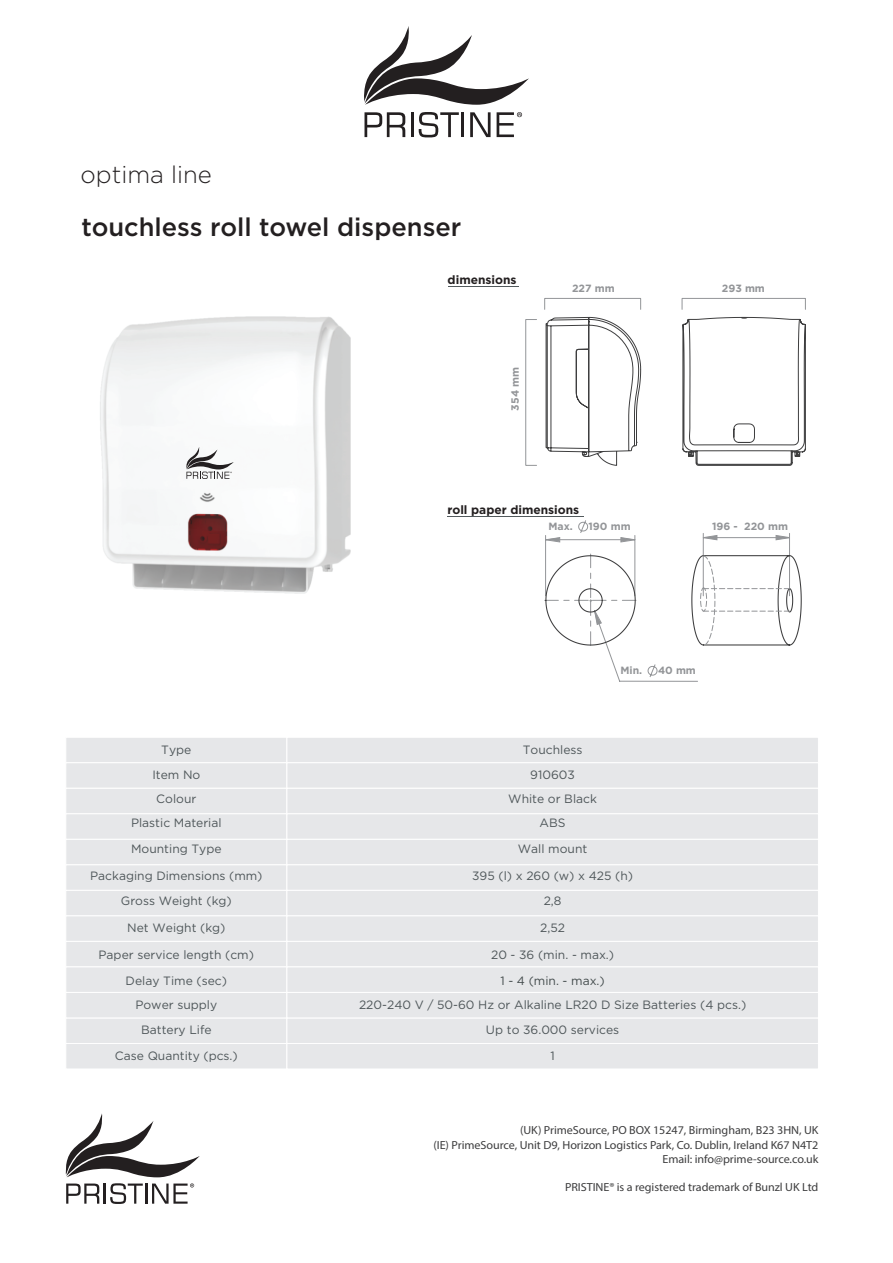
<style>
.page{position:relative;width:893px;height:1263px;background:#fff}
.page>*{position:absolute;margin:0;border:0;box-sizing:border-box;transform-origin:0 0}
.t1{font:500 25.5px "Gotham";color:#231f20}
.t2{font:300 24px "Gotham";color:#231f20}
.t3{font:12px/25.5px "Gotham";color:#4e5659;text-align:center}
.t4{font:700 12px "Gotham";color:#231f20}
.t5{font:12px "Gotham";color:#434b4c}
.t6{font:11.7px/14.2px "Myriad Pro";letter-spacing:-.005em;color:#3e3e3f;text-align:right}
.t7{font:700 10.5px "Gotham";color:#939598}
</style>
<div class="page">
<div style="left:65px;top:737px;width:222px;height:26px;background:#e6e7e9;border:1px solid #fff"></div>
<div style="left:287px;top:737px;width:532px;height:26px;background:#e6e7e9;border:1px solid #fff"></div>
<div style="left:65px;top:762px;width:222px;height:27px;background:#e6e7e9;border:1px solid #fff"></div>
<div style="left:287px;top:762px;width:532px;height:27px;background:#e6e7e9;border:1px solid #fff"></div>
<div style="left:65px;top:788px;width:222px;height:26px;background:#e6e7e9;border:1px solid #fff"></div>
<div style="left:287px;top:788px;width:532px;height:26px;background:#e6e7e9;border:1px solid #fff"></div>
<div style="left:65px;top:813px;width:222px;height:27px;background:#e6e7e9;border:1px solid #fff"></div>
<div style="left:287px;top:813px;width:532px;height:27px;background:#e6e7e9;border:1px solid #fff"></div>
<div style="left:65px;top:839px;width:222px;height:26px;background:#e6e7e9;border:1px solid #fff"></div>
<div style="left:287px;top:839px;width:532px;height:26px;background:#e6e7e9;border:1px solid #fff"></div>
<div style="left:65px;top:864px;width:222px;height:27px;background:#e6e7e9;border:1px solid #fff"></div>
<div style="left:287px;top:864px;width:532px;height:27px;background:#e6e7e9;border:1px solid #fff"></div>
<div style="left:65px;top:890px;width:222px;height:26px;background:#e6e7e9;border:1px solid #fff"></div>
<div style="left:287px;top:890px;width:532px;height:26px;background:#e6e7e9;border:1px solid #fff"></div>
<div style="left:65px;top:915px;width:222px;height:27px;background:#e6e7e9;border:1px solid #fff"></div>
<div style="left:287px;top:915px;width:532px;height:27px;background:#e6e7e9;border:1px solid #fff"></div>
<div style="left:65px;top:941px;width:222px;height:26px;background:#e6e7e9;border:1px solid #fff"></div>
<div style="left:287px;top:941px;width:532px;height:26px;background:#e6e7e9;border:1px solid #fff"></div>
<div style="left:65px;top:966px;width:222px;height:27px;background:#e6e7e9;border:1px solid #fff"></div>
<div style="left:287px;top:966px;width:532px;height:27px;background:#e6e7e9;border:1px solid #fff"></div>
<div style="left:65px;top:1017px;width:222px;height:27px;background:#e6e7e9;border:1px solid #fff"></div>
<div style="left:287px;top:1017px;width:532px;height:27px;background:#e6e7e9;border:1px solid #fff"></div>
<div style="left:65px;top:1043px;width:222px;height:26px;background:#e6e7e9;border:1px solid #fff"></div>
<div style="left:287px;top:1043px;width:532px;height:26px;background:#e6e7e9;border:1px solid #fff"></div>
<div style="left:65px;top:992px;width:222px;height:26px;background:#e6e7e9;border:1px solid #fff"></div>
<div style="left:287px;top:992px;width:532px;height:26px;background:#e6e7e9;border:1px solid #fff"></div>
<img style="left:100px;top:316px;width:251px;height:278px">
<div style="left:682px;top:298px;width:124px;height:12px;border:1px solid #939598"></div>
<div style="left:525px;top:319px;width:12px;height:147px;border:1px solid #939598"></div>
<div style="left:544px;top:298px;width:97px;height:12px;border:1px solid #939598"></div>
<hr style="left:545px;top:535px;width:1px;height:61px;background:#939598">
<hr style="left:634px;top:535px;width:1px;height:61px;background:#939598">
<hr style="left:789px;top:533px;width:1px;height:63px;background:#939598">
<hr style="left:703px;top:533px;width:1px;height:63px;background:#939598">
<svg style="left:545px;top:520px;width:91px;height:23px"></svg>
<svg style="left:545px;top:554px;width:257px;height:128px"></svg>
<hr style="left:447px;top:517px;width:137px;height:1px;background:#52595c">
<svg style="left:703px;top:535px;width:86px;height:6px"></svg>
<svg style="left:545px;top:317px;width:96px;height:149px"></svg>
<svg style="left:682px;top:308px;width:124px;height:158px"></svg>
<svg style="left:365px;top:112px;width:40px;height:25px"></svg>
<hr style="left:411px;top:112px;width:2px;height:25px;background:#231f20">
<svg style="left:419px;top:112px;width:40px;height:25px"></svg>
<hr style="left:461px;top:112px;width:3px;height:25px;background:#231f20">
<svg style="left:470px;top:112px;width:21px;height:25px"></svg>
<svg style="left:364px;top:26px;width:165px;height:79px"></svg>
<svg style="left:497px;top:112px;width:25px;height:25px"></svg>
<svg style="left:66px;top:1183px;width:33px;height:21px"></svg>
<hr style="left:104px;top:1183px;width:2px;height:21px;background:#231f20">
<svg style="left:110px;top:1183px;width:33px;height:21px"></svg>
<hr style="left:145px;top:1183px;width:2px;height:21px;background:#231f20">
<svg style="left:66px;top:1113px;width:134px;height:64px"></svg>
<svg style="left:152px;top:1183px;width:42px;height:21px"></svg>
<svg style="left:186px;top:447px;width:48px;height:32px"></svg>
<h2 class="t2" style="left:81px;top:162px;width:133px">optima line</h2>
<h1 class="t1" style="left:82px;top:210px;width:381px">touchless roll towel dispenser</h1>
<p class="t4" style="left:448px;top:272px;width:70px">dimensions</p>
<p class="t7" style="left:508px;top:411px;width:45px;rotate:-90deg">354 mm</p>
<p class="t7" style="left:572px;top:281px;width:44px">227 mm</p>
<p class="t4" style="left:447px;top:502px;width:133px">roll paper dimensions</p>
<p class="t7" style="left:722px;top:281px;width:45px">293 mm</p>
<p class="t7" style="left:548px;top:519px;width:26px">Max.</p>
<p class="t7" style="left:589px;top:519px;width:44px">190 mm</p>
<p class="t7" style="left:712px;top:519px;width:77px">196 - 220 mm</p>
<p class="t7" style="left:621px;top:663px;width:23px">Min.</p>
<p class="t7" style="left:658px;top:663px;width:39px">40 mm</p>
<p class="t3" style="left:161px;top:736px;width:32px">Type</p>
<p class="t3" style="left:523px;top:736px;width:61px">Touchless</p>
<p class="t3" style="left:152px;top:762px;width:50px">Item No</p>
<p class="t3" style="left:530px;top:762px;width:46px">910603</p>
<p class="t3" style="left:156px;top:785px;width:42px">Colour</p>
<p class="t3" style="left:508px;top:785px;width:90px">White or Black</p>
<p class="t3" style="left:131px;top:810px;width:92px">Plastic Material</p>
<p class="t3" style="left:540px;top:810px;width:28px">ABS</p>
<p class="t3" style="left:131px;top:836px;width:92px">Mounting Type</p>
<p class="t3" style="left:90px;top:863px;width:174px">Packaging Dimensions (mm)<br>Gross Weight (kg)</p>
<p class="t3" style="left:518px;top:836px;width:71px">Wall mount</p>
<p class="t3" style="left:472px;top:863px;width:162px">395 (l) x 260 (w) x 425 (h)<br>2,8</p>
<p class="t3" style="left:127px;top:915px;width:100px">Net Weight (kg)</p>
<p class="t3" style="left:540px;top:915px;width:26px">2,52</p>
<p class="t3" style="left:99px;top:941px;width:157px;line-height:26px">Paper service length (cm)<br>Delay Time (sec)</p>
<p class="t3" style="left:491px;top:942px;width:125px">20 - 36 (min. - max.)</p>
<p class="t5" style="left:500px;top:973px;width:106px">1 - 4 (min. - max.)</p>
<p class="t3" style="left:135px;top:991px;width:83px">Power supply</p>
<p class="t3" style="left:359px;top:991px;width:389px">220-240 V / 50-60 Hz or Alkaline LR20 D Size Batteries (4 pcs.)</p>
<p class="t3" style="left:141px;top:1017px;width:72px">Battery Life</p>
<p class="t3" style="left:486px;top:1017px;width:135px">Up to 36.000 services</p>
<p class="t3" style="left:115px;top:1043px;width:124px">Case Quantity (pcs.)</p>
<p class="t3" style="left:550px;top:1043px;width:6px">1</p>
<p class="t6" style="left:434px;top:1123px;width:386px">(UK) PrimeSource, PO BOX 15247, Birmingham, B23 3HN, UK<br>(IE) PrimeSource, Unit D9, Horizon Logistics Park, Co. Dublin, Ireland K67 N4T2<br>Email: info@prime-source.co.uk</p>
<p class="t6" style="left:565px;top:1180px;width:255px">PRISTINE® is a registered trademark of Bunzl UK Ltd</p>
</div>
